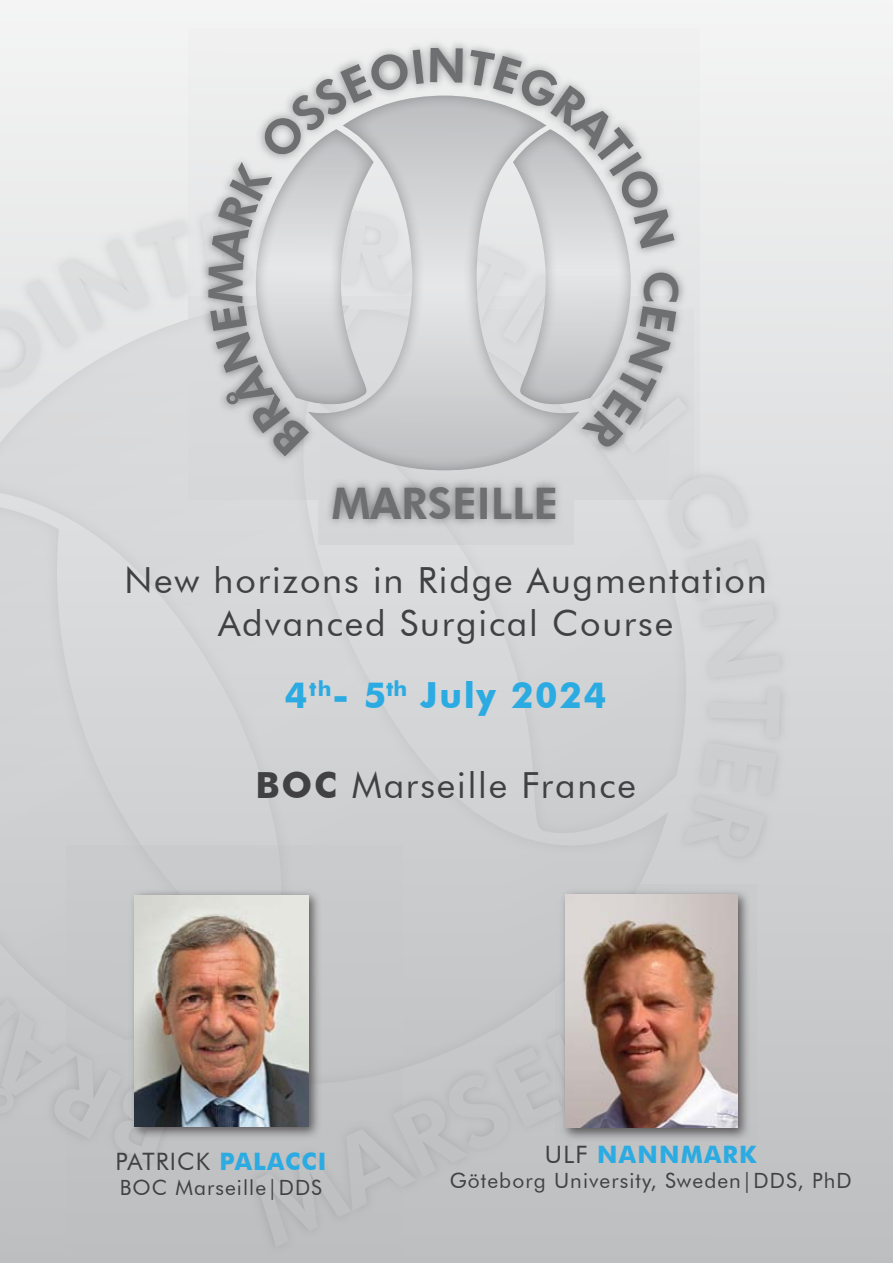
<style>
.page{position:relative;width:893px;height:1263px;background:#fff}
.page>*{position:absolute;margin:0;border:0;box-sizing:border-box;transform-origin:0 0}
.t1{font:800 43.5px "Futura BT";color:#6e6f71}
.t2{font:36px/43.2px "Futura BT";letter-spacing:.05em;color:#414143;text-align:center}
.t3{font:700 36px "Futura BT";letter-spacing:.05em;color:#2babe2}
.t4{font:24px "Futura BT";letter-spacing:.05em;color:#414143}
.t5{font:700 24px "Futura BT";letter-spacing:.05em;color:#2babe2}
.t6{font:21px "Futura BT";letter-spacing:.05em;color:#414143}
.s1{font-weight:700}
.s2{font-weight:700;color:#2babe2}
.s3{font-weight:400;color:#414143}
</style>
<div class="page">
<img style="left:67px;top:846px;width:336px;height:417px">
<img style="left:135px;top:895px;width:173px;height:231px">
<img style="left:556px;top:885px;width:201px;height:262px">
<img style="left:566px;top:894px;width:171px;height:233px">
<svg style="left:107px;top:1080px;width:68px;height:82px;background:#83878a"></svg>
<svg style="left:687px;top:541px;width:79px;height:59px;background:#cfd0d1"></svg>
<svg style="left:201px;top:50px;width:223px;height:406px;background:#d0d1d2"></svg>
<svg style="left:430px;top:48px;width:257px;height:405px;background:#d0d1d2"></svg>
<p class="t1" style="left:332px;top:477px;width:228px">MARSEILLE</p>
<p class="t2" style="left:124px;top:558px;width:644px">New horizons in Ridge Augmentation<br>Advanced Surgical Course</p>
<p class="t3" style="left:285px;top:673px;width:323px">4<sup>th</sup>- 5<sup>th</sup> July 2024</p>
<p class="t2" style="left:255px;top:763px;width:382px"><span class="s1">BOC</span> Marseille France</p>
<p class="t4" style="left:115px;top:1147px;width:213px">PATRICK <span class="s2">PALACCI</span></p>
<p class="t6" style="left:120px;top:1175px;width:204px">BOC Marseille|DDS</p>
<p class="t5" style="left:545px;top:1140px;width:213px"><span class="s3">ULF</span> NANNMARK</p>
<p class="t6" style="left:450px;top:1168px;width:403px">Göteborg University, Sweden|DDS, PhD</p>
</div>
